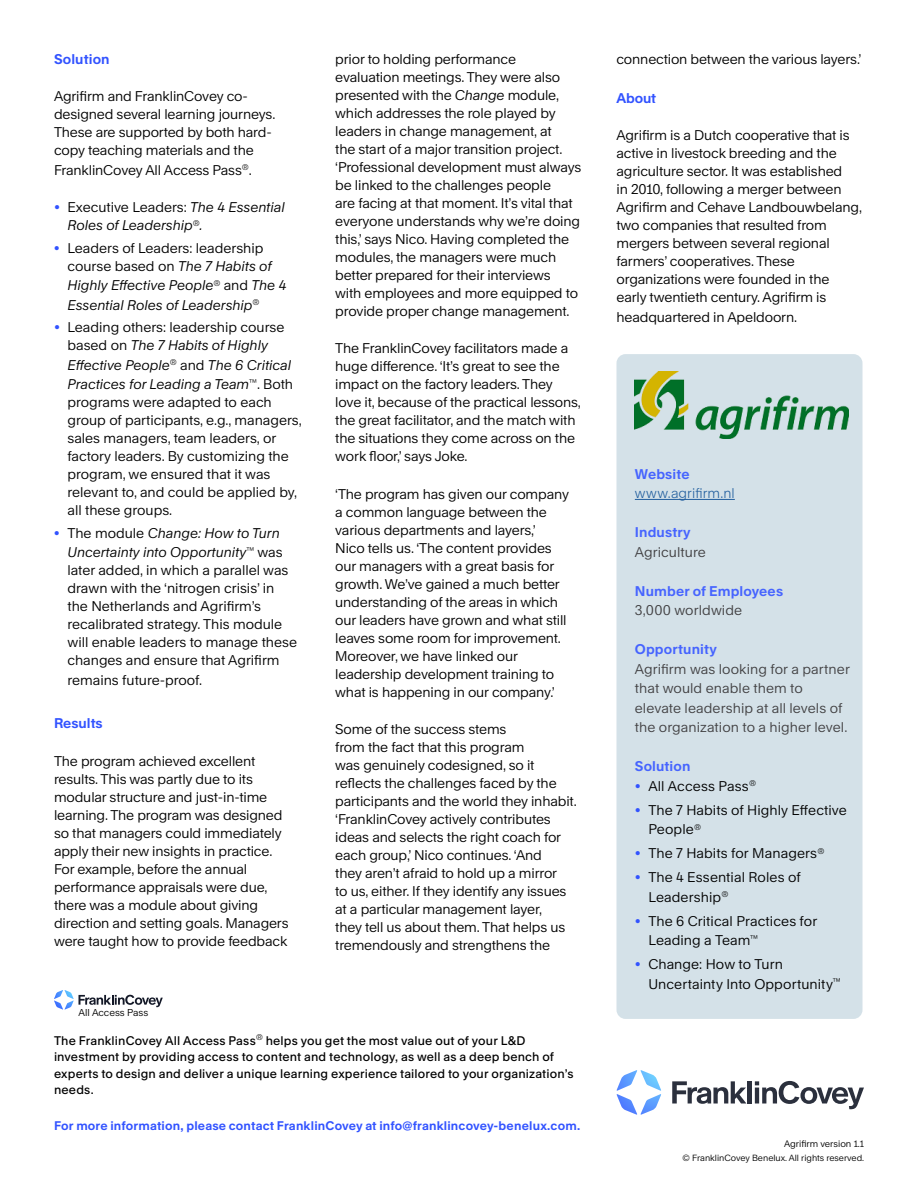
<style>
.page{position:relative;width:918px;height:1188px;background:#fff}
.page>*{position:absolute;margin:0;border:0;box-sizing:border-box;transform-origin:0 0}
.t1{font:13.5px/18px "Rand";letter-spacing:-.01em;color:#000}
.t2{font:italic 13.5px/19.5px "Rand";color:#000}
.t3{font:13.5px/19.5px "Rand";letter-spacing:.005em;color:#414042}
.t4{font:700 13.5px "Rand";letter-spacing:.01em;color:#4664ff}
.t5{font:13.5px/19.5px "Rand";letter-spacing:.01em;color:#000}
.t6{font:700 13.5px "Rand";color:#3253ff}
.t7{font:300 13.5px "Rand";letter-spacing:.01em;color:#215e9e}
.t8{font:500 12px/16.5px "Rand";letter-spacing:.015em;color:#000}
.t9{font:700 12px "Rand";letter-spacing:.015em;color:#3253ff}
.t10{font:9.6px "Rand";color:#000}
.t11{font:9px "Rand";color:#000}
.t12{font:8.7px "Rand";color:#000}
.s1{font-style:normal;color:#3253ff}
.s2{font-style:normal}
.s3{color:#3253ff}
.s4{font-style:italic}
</style>
<div class="page">
<div style="left:616px;top:354px;width:246px;height:665px;background:#d4e1e8;border-radius:9px"></div>
<hr style="left:635px;top:499px;width:100px;height:1px;background:#215e9e">
<svg style="left:672px;top:1081px;width:74px;height:23px"></svg>
<hr style="left:748px;top:1081px;width:4px;height:23px;background:#2b303d">
<svg style="left:755px;top:1081px;width:109px;height:28px"></svg>
<svg style="left:616px;top:1070px;width:45px;height:45px"></svg>
<img style="left:635px;top:371px;width:213px;height:68px">
<svg style="left:54px;top:990px;width:109px;height:20px"></svg>
<p class="t6" style="left:54px;top:48px;width:57px">Solution</p>
<p class="t1" style="left:54px;top:86px;width:223px">Agrifirm and FranklinCovey co&shy;designed several learning journeys.<br>These are supported by both hard&shy;copy teaching materials and the</p>
<p class="t1" style="left:54px;top:160px;width:199px">FranklinCovey All Access Pass<sup>®</sup>.</p>
<p class="t2" style="left:68px;top:197px;width:219px;line-height:18px;text-indent:-14px"><span class="s1">•</span> <span class="s2">Executive Leaders:</span> The 4 Essential<br>Roles of Leadership<sup>®</sup>.</p>
<p class="t1" style="left:67px;top:238px;width:206px;text-indent:-14px"><span class="s3">•</span> Leaders of Leaders: leadership course based on <span class="s4">The 7 Habits of</span></p>
<p class="t2" style="left:67px;top:274px;width:220px">Highly Effective People<sup>®</sup> <span class="s2">and</span> The 4<br>Essential Roles of Leadership<sup>®</sup></p>
<p class="t1" style="left:54px;top:317px;width:232px;text-align:center"><span class="s3">•</span> Leading others: leadership course based on <span class="s4">The 7 Habits of Highly</span></p>
<p class="t2" style="left:68px;top:354px;width:227px">Effective People<sup>®</sup> <span class="s2">and</span> The 6 Critical<br>Practices for Leading a Team<sup>™</sup><span class="s2">. Both</span></p>
<p class="t1" style="left:67px;top:392px;width:236px">programs were adapted to each group of participants, e.g., managers, sales managers, team leaders, or factory leaders. By customizing the program, we ensured that it was relevant to, and could be applied by, all these groups.</p>
<p class="t2" style="left:54px;top:522px;width:230px;text-align:right"><span class="s1">•</span> <span class="s2">The module</span> Change: How to Turn<br>Uncertainty into Opportunity<sup>™</sup> <span class="s2">was</span></p>
<p class="t1" style="left:68px;top:560px;width:231px">later added, in which a parallel was drawn with the ‘nitrogen crisis’ in the Netherlands and Agrifirm’s recalibrated strategy. This module will enable leaders to manage these changes and ensure that Agrifirm</p>
<p class="t1" style="left:68px;top:669px;width:136px">remains future-proof.</p>
<p class="t6" style="left:54px;top:713px;width:50px">Results</p>
<p class="t1" style="left:54px;top:750px;width:236px">The program achieved excellent results. This was partly due to its modular structure and just-in-time learning. The program was designed so that managers could immediately apply their new insights in practice.<br>For example, before the annual performance appraisals were due, there was a module about giving direction and setting goals. Managers were taught how to provide feedback</p>
<p class="t10" style="left:79px;top:1005px;width:71px">All Access Pass</p>
<p class="t1" style="left:335px;top:49px;width:248px">prior to holding performance evaluation meetings. They were also presented with the <span class="s4">Change</span> module, which addresses the role played by leaders in change management, at<br>the start of a major transition project. ‘Professional development must always be linked to the challenges people<br>are facing at that moment. It’s vital that everyone understands why we’re doing this,’ says Nico. Having completed the modules, the managers were much better prepared for their interviews<br>with employees and more equipped to provide proper change management.</p>
<p class="t1" style="left:335px;top:338px;width:247px">The FranklinCovey facilitators made a huge difference. ‘It’s great to see the impact on the factory leaders. They love it, because of the practical lessons, the great facilitator, and the match with the situations they come across on the work floor,’ says Joke.</p>
<p class="t1" style="left:335px;top:483px;width:235px">‘The program has given our company a common language between the various departments and layers,’<br>Nico tells us. ‘The content provides our managers with a great basis for growth. We’ve gained a much better understanding of the areas in which our leaders have grown and what still leaves some room for improvement.<br>Moreover, we have linked our leadership development training to what is happening in our company.’</p>
<p class="t1" style="left:335px;top:719px;width:243px">Some of the success stems<br>from the fact that this program<br>was genuinely codesigned, so it reflects the challenges faced by the participants and the world they inhabit. ‘FranklinCovey actively contributes ideas and selects the right coach for each group,’ Nico continues. ‘And<br>they aren’t afraid to hold up a mirror<br>to us, either. If they identify any issues at a particular management layer,<br>they tell us about them. That helps us tremendously and strengthens the</p>
<p class="t8" style="left:54px;top:1031px;width:521px">The FranklinCovey All Access Pass<sup>®</sup> helps you get the most value out of your L&amp;D investment by providing access to content and technology, as well as a deep bench of experts to design and deliver a unique learning experience tailored to your organization’s needs.</p>
<p class="t9" style="left:54px;top:1116px;width:528px">For more information, please contact FranklinCovey at info@franklincovey-benelux.com.</p>
<p class="t1" style="left:616px;top:49px;width:246px">connection between the various layers.’</p>
<p class="t6" style="left:616px;top:87px;width:41px">About</p>
<p class="t1" style="left:616px;top:125px;width:247px">Agrifirm is a Dutch cooperative that is active in livestock breeding and the agriculture sector. It was established<br>in 2010, following a merger between Agrifirm and Cehave Landbouwbelang, two companies that resulted from mergers between several regional farmers’ cooperatives. These organizations were founded in the early twentieth century. Agrifirm is</p>
<p class="t1" style="left:616px;top:306px;width:182px">headquartered in Apeldoorn.</p>
<p class="t4" style="left:635px;top:463px;width:56px">Website</p>
<p class="t7" style="left:635px;top:483px;width:101px">www.agrifirm.nl</p>
<p class="t4" style="left:635px;top:521px;width:57px">Industry</p>
<p class="t3" style="left:635px;top:540px;width:73px">Agriculture</p>
<p class="t4" style="left:635px;top:580px;width:150px">Number of Employees</p>
<p class="t3" style="left:635px;top:599px;width:109px">3,000 worldwide</p>
<p class="t4" style="left:635px;top:638px;width:84px">Opportunity</p>
<p class="t3" style="left:635px;top:657px;width:217px">Agrifirm was looking for a partner that would enable them to elevate leadership at all levels of the organization to a higher level.</p>
<p class="t4" style="left:635px;top:755px;width:57px">Solution</p>
<p class="t5" style="left:635px;top:774px;width:123px"><span class="s3">•</span> All Access Pass<sup>®</sup></p>
<p class="t1" style="left:648px;top:798px;width:200px;line-height:19.5px;text-indent:-14px"><span class="s3">•</span> The 7 Habits of Highly Effective<br>People<sup>®</sup></p>
<p class="t1" style="left:635px;top:843px;width:191px"><span class="s3">•</span> The 7 Habits for Managers<sup>®</sup></p>
<p class="t5" style="left:648px;top:866px;width:154px;text-indent:-14px"><span class="s3">•</span> The 4 Essential Roles of<br>Leadership<sup>®</sup></p>
<p class="t1" style="left:648px;top:909px;width:170px;line-height:19.5px;text-indent:-14px"><span class="s3">•</span> The 6 Critical Practices for<br>Leading a Team<sup>™</sup></p>
<p class="t1" style="left:648px;top:953px;width:194px;line-height:19.5px;text-indent:-14px"><span class="s3">•</span> Change: How to Turn<br>Uncertainty Into Opportunity<sup>™</sup></p>
<p class="t11" style="left:784px;top:1137px;width:81px">Agrifirm version 1.1</p>
<p class="t12" style="left:683px;top:1150px;width:183px">© FranklinCovey Benelux. All rights reserved.</p>
</div>
